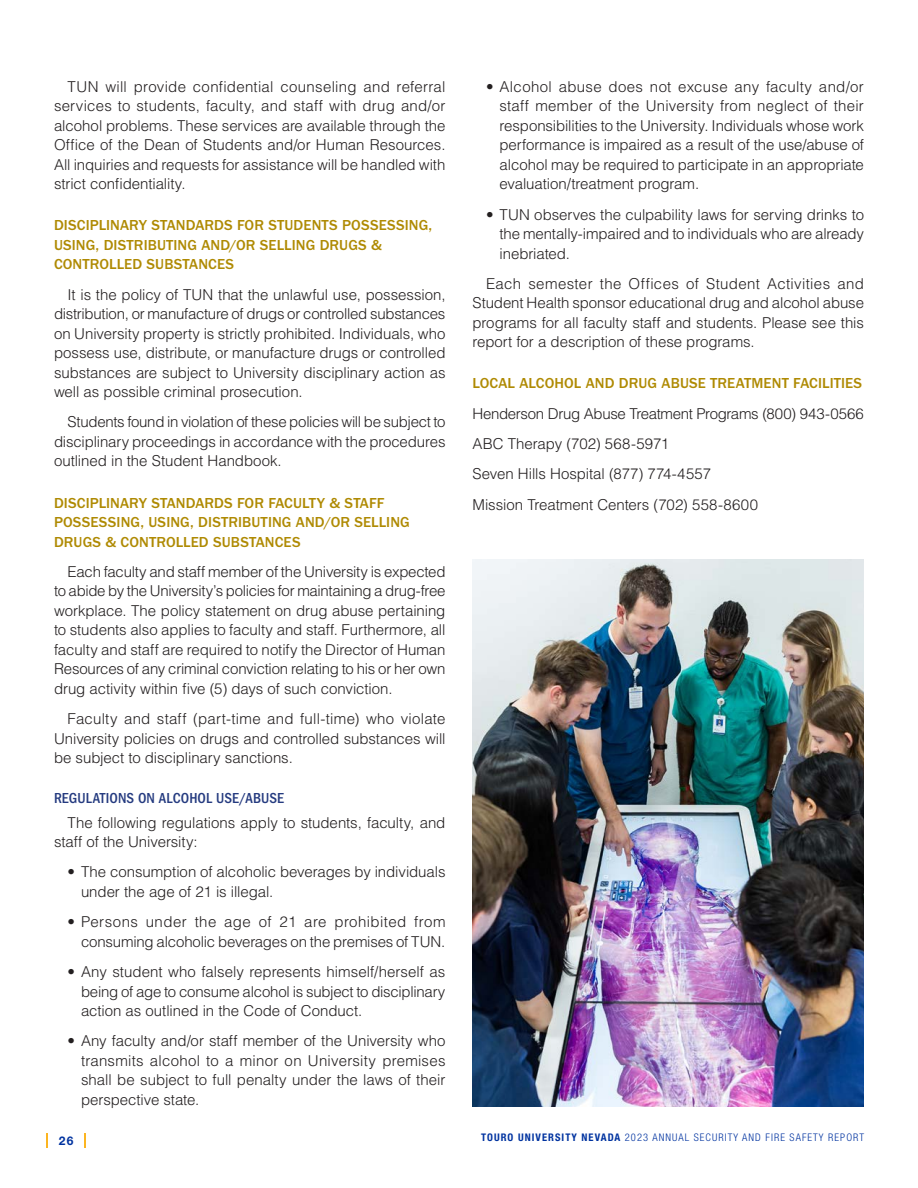
<style>
.page{position:relative;width:918px;height:1188px;background:#fff}
.page>*{position:absolute;margin:0;border:0;box-sizing:border-box;transform-origin:0 0}
.t1{font:300 15px/19.5px "Helvetica LT Std";letter-spacing:-.005em;color:#231f20;text-align:justify}
.t2{font:500 15px/19.5px "ITC Franklin Gothic Std";letter-spacing:.01em;color:#af8a03}
.t3{font:500 condensed 15px "ITC Franklin Gothic Std";letter-spacing:.01em;color:#253b80}
.t4{font:700 12px "Helvetica Neue LT Std";color:#0033a0}
.t5{font:300 condensed 10.5px "Helvetica Neue LT Std";letter-spacing:.1em;color:#0033a0}
.s1{font-weight:700}
</style>
<div class="page">
<svg style="left:46px;top:1133px;width:2px;height:14px"></svg>
<svg style="left:84px;top:1133px;width:2px;height:14px"></svg>
<img style="left:472px;top:559px;width:392px;height:548px">
<p class="t1" style="left:54px;top:77px;width:393px;text-indent:14px">TUN will provide confidential counseling and referral services to students, faculty, and staff with drug and/or alcohol problems. These services are available through the Office of the Dean of Students and/or Human Resources.<br>All inquiries and requests for assistance will be handled with strict confidentiality.</p>
<h3 class="t2" style="left:54px;top:216px;width:380px">DISCIPLINARY STANDARDS FOR STUDENTS POSSESSING,<br>USING, DISTRIBUTING AND/OR SELLING DRUGS &amp;<br>CONTROLLED SUBSTANCES</h3>
<p class="t1" style="left:54px;top:284px;width:393px;text-indent:14px">It is the policy of TUN that the unlawful use, possession, distribution, or manufacture of drugs or controlled substances on University property is strictly prohibited. Individuals, who possess use, distribute, or manufacture drugs or controlled substances are subject to University disciplinary action as well as possible criminal prosecution.</p>
<p class="t1" style="left:54px;top:412px;width:393px;text-indent:14px">Students found in violation of these policies will be subject to disciplinary proceedings in accordance with the procedures outlined in the Student Handbook.</p>
<h3 class="t2" style="left:54px;top:493px;width:357px">DISCIPLINARY STANDARDS FOR FACULTY &amp; STAFF<br>POSSESSING, USING, DISTRIBUTING AND/OR SELLING<br>DRUGS &amp; CONTROLLED SUBSTANCES</h3>
<p class="t1" style="left:54px;top:562px;width:393px;text-indent:14px">Each faculty and staff member of the University is expected to abide by the University’s policies for maintaining a drug-free workplace. The policy statement on drug abuse pertaining to students also applies to faculty and staff. Furthermore, all faculty and staff are required to notify the Director of Human Resources of any criminal conviction relating to his or her own drug activity within five (5) days of such conviction.</p>
<p class="t1" style="left:54px;top:709px;width:393px;text-indent:14px">Faculty and staff (part-time and full-time) who violate University policies on drugs and controlled substances will be subject to disciplinary sanctions.</p>
<h4 class="t3" style="left:54px;top:789px;width:232px">REGULATIONS ON ALCOHOL USE/ABUSE</h4>
<p class="t1" style="left:54px;top:812px;width:393px;text-indent:14px">The following regulations apply to students, faculty, and staff of the University:</p>
<p class="t1" style="left:81px;top:862px;width:366px;text-indent:-14px">• The consumption of alcoholic beverages by individuals under the age of 21 is illegal.</p>
<p class="t1" style="left:68px;top:912px;width:380px;text-align:right">• Persons under the age of 21 are prohibited from consuming alcoholic beverages on the premises of TUN.</p>
<p class="t1" style="left:81px;top:962px;width:366px;text-indent:-14px">• Any student who falsely represents himself/herself as being of age to consume alcohol is subject to disciplinary action as outlined in the Code of Conduct.</p>
<p class="t1" style="left:81px;top:1031px;width:366px;text-indent:-14px">• Any faculty and/or staff member of the University who transmits alcohol to a minor on University premises shall be subject to full penalty under the laws of their perspective state.</p>
<p class="t1" style="left:500px;top:77px;width:366px;text-indent:-14px">• Alcohol abuse does not excuse any faculty and/or staff member of the University from neglect of their responsibilities to the University. Individuals whose work performance is impaired as a result of the use/abuse of alcohol may be required to participate in an appropriate evaluation/treatment program.</p>
<p class="t1" style="left:500px;top:204px;width:366px;text-indent:-14px">• TUN observes the culpability laws for serving drinks to the mentally-impaired and to individuals who are already inebriated.</p>
<p class="t1" style="left:472px;top:274px;width:393px;text-indent:14px">Each semester the Offices of Student Activities and Student Health sponsor educational drug and alcohol abuse programs for all faculty staff and students. Please see this report for a description of these programs.</p>
<h3 class="t2" style="left:472px;top:374px;width:391px">LOCAL ALCOHOL AND DRUG ABUSE TREATMENT FACILITIES</h3>
<p class="t1" style="left:472px;top:404px;width:393px">Henderson Drug Abuse Treatment Programs (800) 943-0566</p>
<p class="t1" style="left:472px;top:434px;width:198px">ABC Therapy (702) 568-5971</p>
<p class="t1" style="left:472px;top:464px;width:240px">Seven Hills Hospital (877) 774-4557</p>
<p class="t1" style="left:472px;top:494px;width:287px">Mission Treatment Centers (702) 558-8600</p>
<p class="t4" style="left:59px;top:1133px;width:16px">26</p>
<p class="t5" style="left:481px;top:1132px;width:384px"><span class="s1">TOURO UNIVERSITY NEVADA</span> 2023 ANNUAL SECURITY AND FIRE SAFETY REPORT</p>
</div>
